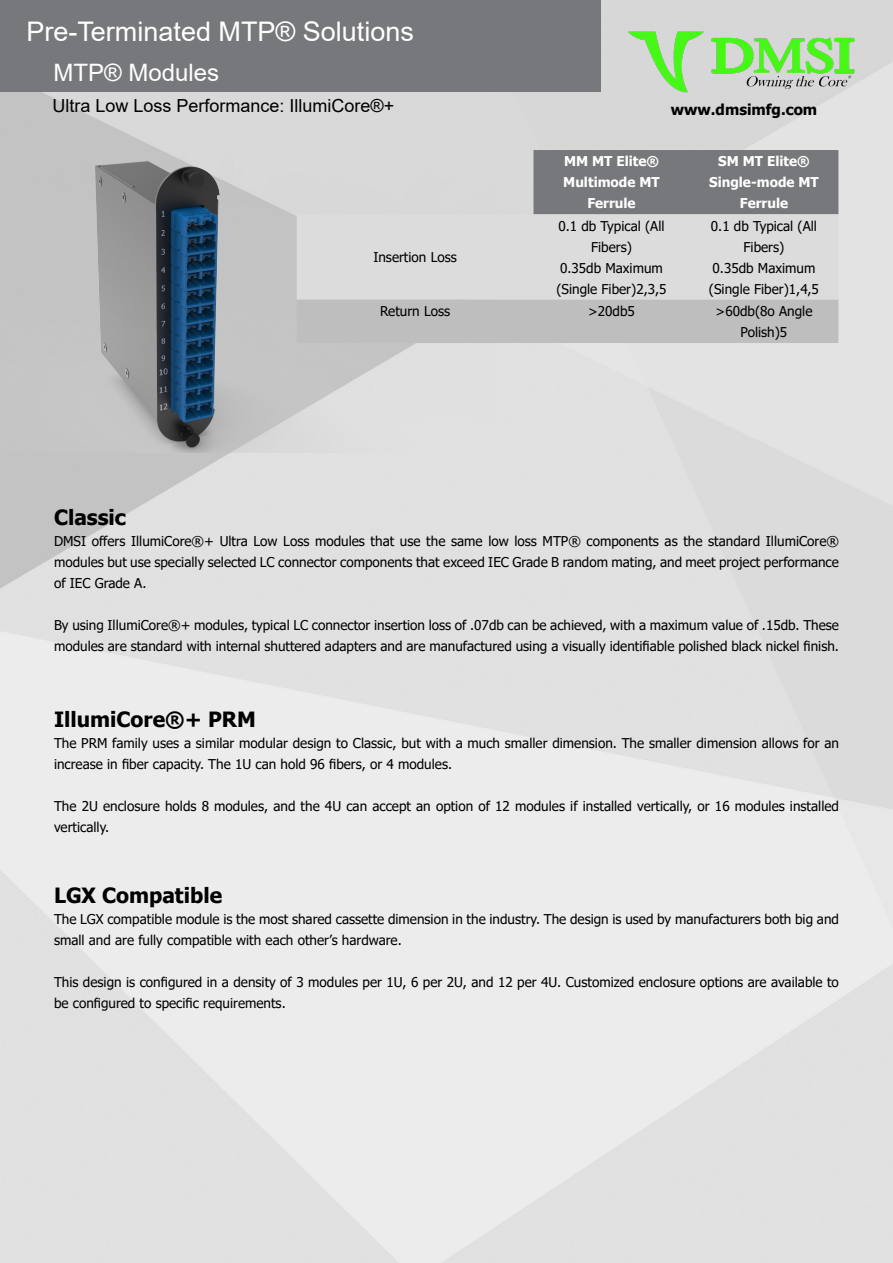
<style>
.page{position:relative;width:893px;height:1263px;background:#fff}
.page>*{position:absolute;margin:0;border:0;box-sizing:border-box;transform-origin:0 0}
.t1{font:27px "Arial";color:#fff}
.t2{font:24px "Arial";color:#fff}
.t3{font:700 21px "Tahoma";color:#000}
.t4{font:18px "Arial";color:#000}
.t5{font:700 15px "Tahoma";color:#000}
.t6{font:13.5px/21px "Tahoma";color:#000}
.t7{font:700 13.5px/21px "Tahoma";color:#fff;text-align:center}
</style>
<div class="page">
<img style="left:625px;top:30px;width:233px;height:63px">
<div style="left:0;top:0;width:601px;height:92px;background:#77787b"></div>
<img style="left:0;top:140px;width:495px;height:312px">
<div style="left:533px;top:150px;width:305px;height:64px;background:#77787b"></div>
<div style="left:297px;top:214px;width:541px;height:86px;background:#dcdcdc"></div>
<div style="left:297px;top:300px;width:541px;height:43px;background:#bebebe"></div>
<h1 class="t1" style="left:26px;top:13px;width:389px">Pre-Terminated MTP® Solutions</h1>
<h2 class="t2" style="left:53px;top:56px;width:167px">MTP® Modules</h2>
<h3 class="t4" style="left:52px;top:93px;width:343px">Ultra Low Loss Performance: IllumiCore®+</h3>
<p class="t6" style="left:373px;top:247px;width:85px">Insertion Loss</p>
<p class="t5" style="left:671px;top:99px;width:148px">www.dmsimfg.com</p>
<p class="t7" style="left:563px;top:151px;width:98px">MM MT Elite®<br>Multimode MT<br>Ferrule</p>
<p class="t7" style="left:709px;top:151px;width:111px">SM MT Elite®<br>Single-mode MT<br>Ferrule</p>
<p class="t6" style="left:558px;top:216px;width:108px;text-align:center">0.1 db Typical (All<br>Fibers)</p>
<p class="t6" style="left:560px;top:258px;width:104px">0.35db Maximum</p>
<p class="t6" style="left:556px;top:279px;width:112px">(Single Fiber)2,3,5</p>
<p class="t6" style="left:711px;top:216px;width:108px;text-align:center">0.1 db Typical (All<br>Fibers)</p>
<p class="t6" style="left:713px;top:258px;width:104px">0.35db Maximum</p>
<p class="t6" style="left:709px;top:279px;width:112px">(Single Fiber)1,4,5</p>
<p class="t6" style="left:380px;top:301px;width:71px">Return Loss</p>
<p class="t6" style="left:588px;top:301px;width:48px">&gt;20db5</p>
<p class="t6" style="left:715px;top:301px;width:98px;text-align:center">&gt;60db(8o Angle<br>Polish)5</p>
<p class="t3" style="left:54px;top:502px;width:73px">Classic</p>
<p class="t6" style="left:54px;top:531px;width:786px;text-align:justify">DMSI offers IllumiCore®+ Ultra Low Loss modules that use the same low loss MTP® components as the standard IllumiCore® modules but use specially selected LC connector components that exceed IEC Grade B random mating, and meet project performance of IEC Grade A.</p>
<p class="t6" style="left:54px;top:615px;width:786px">By using IllumiCore®+ modules, typical LC connector insertion loss of .07db can be achieved, with a maximum value of .15db. These modules are standard with internal shuttered adapters and are manufactured using a visually identifiable polished black nickel finish.</p>
<p class="t3" style="left:54px;top:704px;width:203px">IllumiCore®+ PRM</p>
<p class="t6" style="left:54px;top:733px;width:786px">The PRM family uses a similar modular design to Classic, but with a much smaller dimension. The smaller dimension allows for an increase in fiber capacity. The 1U can hold 96 fibers, or 4 modules.</p>
<p class="t6" style="left:54px;top:796px;width:786px">The 2U enclosure holds 8 modules, and the 4U can accept an option of 12 modules if installed vertically, or 16 modules installed vertically.</p>
<p class="t3" style="left:54px;top:880px;width:170px">LGX Compatible</p>
<p class="t6" style="left:54px;top:909px;width:786px">The LGX compatible module is the most shared cassette dimension in the industry. The design is used by manufacturers both big and small and are fully compatible with each other’s hardware.</p>
<p class="t6" style="left:54px;top:972px;width:786px">This design is configured in a density of 3 modules per 1U, 6 per 2U, and 12 per 4U. Customized enclosure options are available to be configured to specific requirements.</p>
</div>
